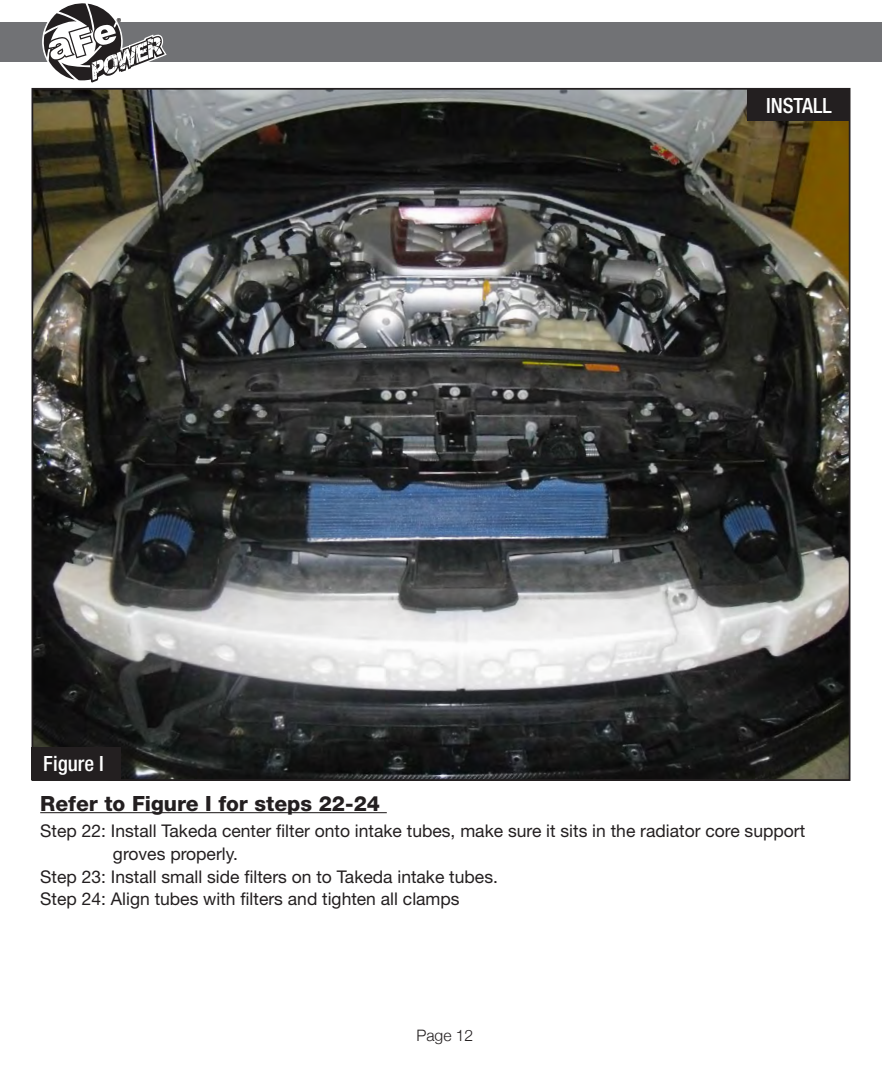
<style>
.page{position:relative;width:882px;height:1071px;background:#fff}
.page>*{position:absolute;margin:0;border:0;box-sizing:border-box;transform-origin:0 0}
.t1{font:800 21px "Helvetica Neue";color:#231f20}
.t2{font:500 condensed 21px "Helvetica Neue";color:#fff}
.t3{font:17.5px/22.8px "Helvetica Neue";color:#231f20}
.t4{font:300 15.75px "Helvetica Neue";color:#231f20}
.t5{font:8.75px "Myriad";color:#231f20}
</style>
<div class="page">
<div style="left:0;top:23px;width:882px;height:39px;background:#717275"></div>
<svg style="left:43px;top:3px;width:124px;height:80px"></svg>
<img style="left:35px;top:91px;width:812px;height:687px">
<hr style="left:40px;top:812px;width:347px;height:1px;background:#231f20">
<div style="left:32px;top:747px;width:89px;height:33px;background:#231f20"></div>
<div style="left:747px;top:88px;width:103px;height:33px;background:#231f20"></div>
<p class="t5" style="left:117px;top:17px;width:6px">®</p>
<p class="t2" style="left:43px;top:751px;width:62px">Figure I</p>
<p class="t2" style="left:766px;top:93px;width:67px">INSTALL</p>
<p class="t1" style="left:40px;top:791px;width:341px">Refer to Figure I for steps 22-24</p>
<p class="t3" style="left:113px;top:819px;width:694px;text-indent:-73px">Step 22: Install Takeda center filter onto intake tubes, make sure it sits in the radiator core support groves properly.</p>
<p class="t3" style="left:40px;top:865px;width:459px">Step 23: Install small side filters on to Takeda intake tubes.</p>
<p class="t3" style="left:40px;top:888px;width:421px">Step 24: Align tubes with filters and tighten all clamps</p>
<p class="t4" style="left:416px;top:1022px;width:58px">Page 12</p>
</div>
